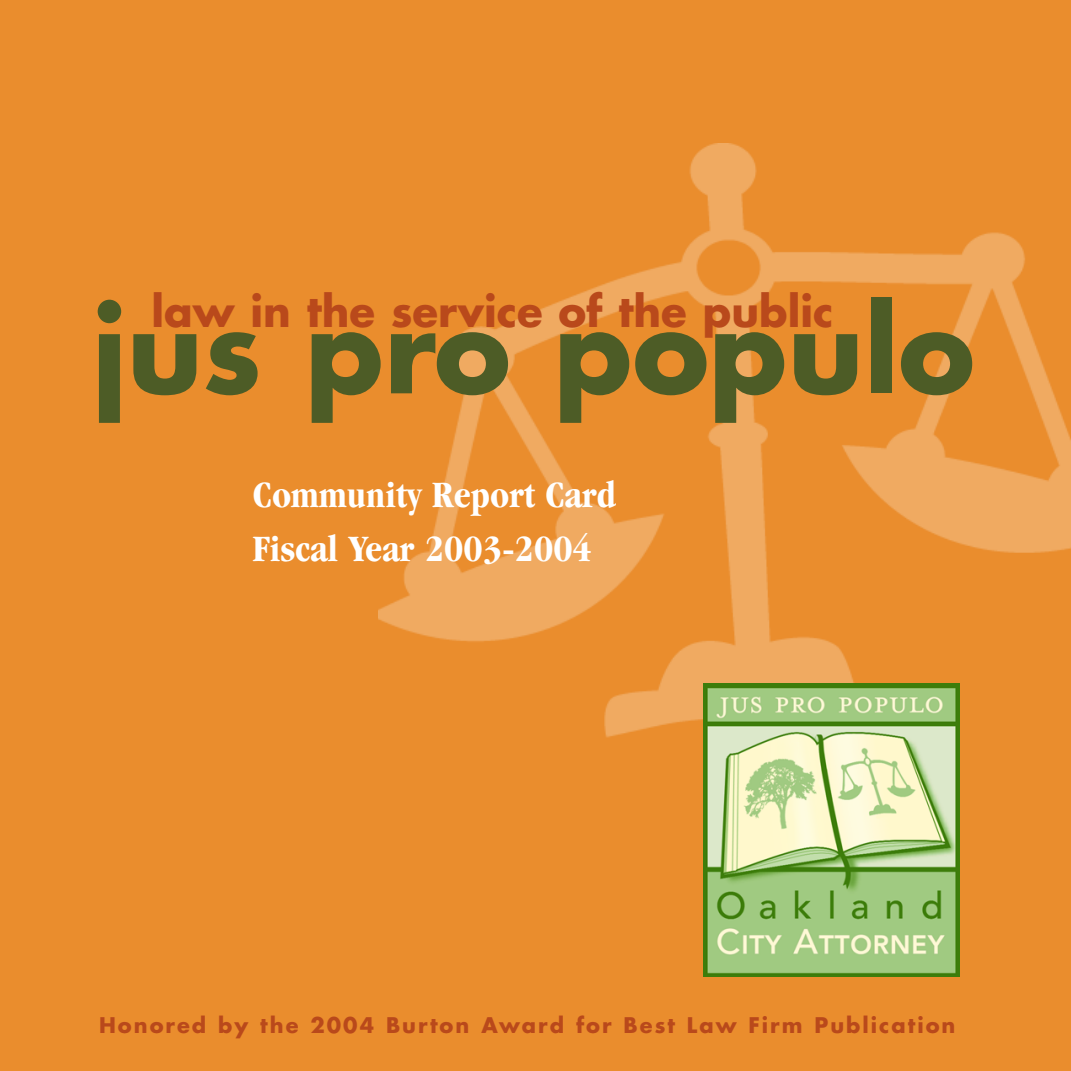
<style>
.page{position:relative;width:1071px;height:1071px;background:#ea8d2d}
.page>*{position:absolute;margin:0;border:0;box-sizing:border-box;transform-origin:0 0}
.t1{font:700 115.33px "Futura";color:#4d5c26}
.t2{font:700 42px "Futura";color:#b9491b}
.t3{font:700 condensed 38.5px/53.7px "Garamond";color:#fff}
.t4{font:700 21px "Futura";letter-spacing:.095em;color:#b9491b}
</style>
<div class="page">
<img style="left:378px;top:144px;width:693px;height:598px">
<img style="left:703px;top:683px;width:256px;height:293px">
<h2 class="t2" style="left:151px;top:292px;width:683px">law in the service of the public</h2>
<h1 class="t1" style="left:92px;top:298px;width:884px">jus pro populo</h1>
<h3 class="t3" style="left:253px;top:471px;width:365px">Community Report Card<br>Fiscal Year 2003-2004</h3>
<p class="t4" style="left:99px;top:1016px;width:858px">Honored by the 2004 Burton Award for Best Law Firm Publication</p>
</div>
